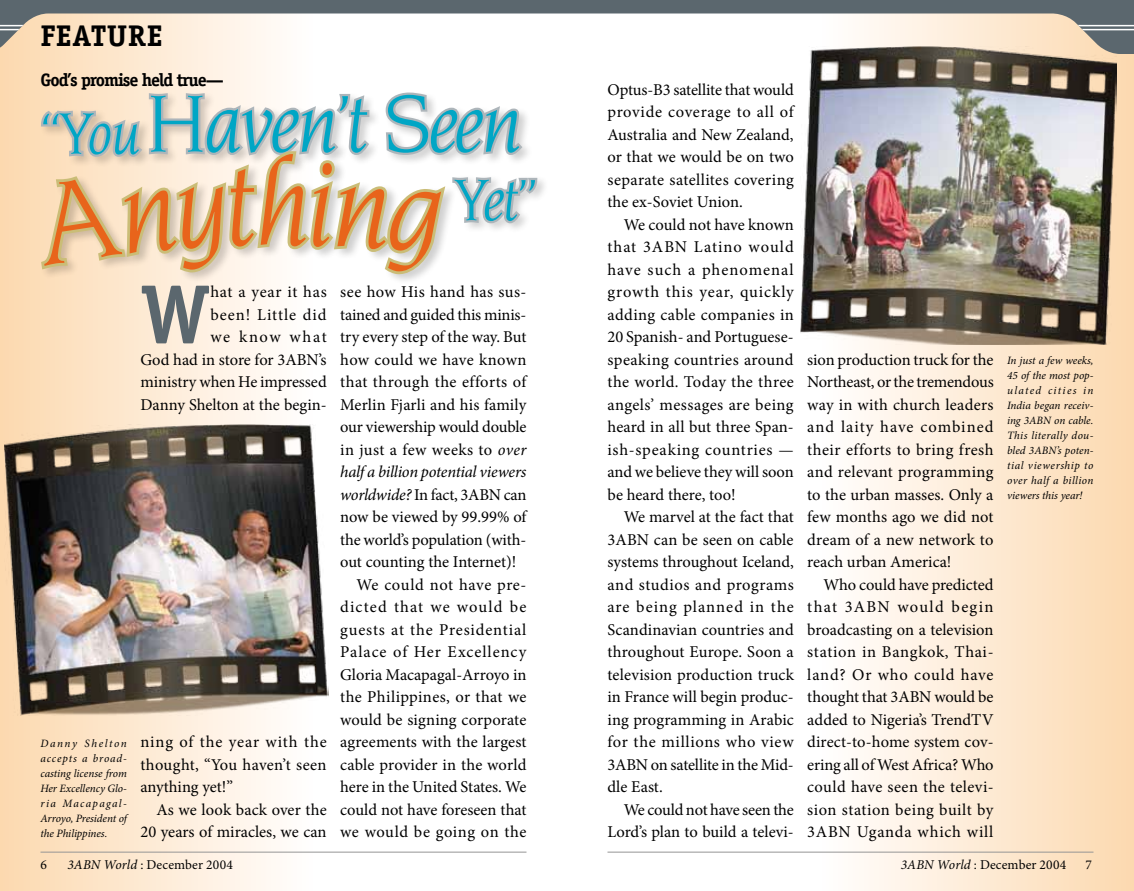
<style>
.page{position:relative;width:1134px;height:891px;background:#fff}
.page>*{position:absolute;margin:0;border:0;box-sizing:border-box;transform-origin:0 0}
.t1{font:italic 124.8px "Novarese LT";color:#e8641b}
.t2{font:italic 87px "Novarese LT";letter-spacing:-.04em;color:#00a6c5}
.t3{font:700 82.2px "Officina Serif";color:#5b676e}
.t4{font:italic 63px "Novarese LT";letter-spacing:-.065em;color:#00a6c5}
.t5{font:700 30px "Officina Serif";color:#000}
.t6{font:700 18px "Officina Serif";letter-spacing:-.06em;color:#000}
.t7{font:16.5px/22.5px "Minion Pro";letter-spacing:.005em;color:#000;text-align:justify}
.t8{font:16.5px "Minion Pro";letter-spacing:.03em;color:#000}
.t9{font:italic 16.5px "Minion Pro";letter-spacing:-.015em;color:#000}
.t10{font:16.5px "Minion Pro";letter-spacing:.05em;color:#000}
.t11{font:16.5px "Minion Pro";letter-spacing:.055em;color:#000}
.t12{font:16.5px "Minion Pro";letter-spacing:.025em;color:#000}
.t13{font:16.5px "Minion Pro";letter-spacing:.07em;color:#000}
.t14{font:13.5px "Minion Pro";letter-spacing:.01em;color:#000}
.t15{font:italic 11.25px/15px "Minion Pro";letter-spacing:.005em;color:#000;text-align:justify}
.s1{font-style:italic}
</style>
<div class="page">
<div style="left:807px;top:0;width:327px;height:891px;background:linear-gradient(to right,#fff,#fcd9af)"></div>
<div style="left:0;top:0;width:327px;height:891px;background:linear-gradient(to right,#fcd9af,#fff)"></div>
<svg style="left:0;top:0;width:1134px;height:54px"></svg>
<hr style="left:0;top:25px;width:1134px;height:1px;background:#fff">
<hr style="left:0;top:29px;width:1134px;height:1px;background:#fff">
<div style="left:451px;top:174px;width:99px;height:60px;background:#000;opacity:.19"></div>
<div style="left:39px;top:148px;width:417px;height:137px;background:#000;opacity:.19"></div>
<img style="left:4px;top:424px;width:324px;height:292px">
<img style="left:800px;top:46px;width:316px;height:299px">
<hr style="left:40px;top:852px;width:486px;height:1px;background:#959595">
<hr style="left:608px;top:852px;width:486px;height:1px;background:#959595">
<svg style="left:33px;top:90px;width:507px;height:188px"></svg>
<h3 class="t5" style="left:40px;top:17px;width:105px">Feature</h3>
<p class="t6" style="left:40px;top:69px;width:185px">God’s promise held true—</p>
<p class="t7" style="left:608px;top:78px;width:188px">Optus-B3 satellite that would provide coverage to all of Australia and New Zealand, or that we would be on two separate satellites covering the ex-Soviet Union.</p>
<p class="t7" style="left:608px;top:213px;width:188px;text-indent:16px">We could not have known that 3ABN Latino would have such a phenomenal growth this year, quickly adding cable companies in 20 Spanish- and Portuguese&shy;speaking countries around the world. Today the three angels’ messages are being heard in all but three Span&shy;ish-speaking countries — and we believe they will soon be heard there, too!</p>
<p class="t7" style="left:608px;top:506px;width:188px;text-indent:16px">We marvel at the fact that 3ABN can be seen on cable systems throughout Iceland, and studios and programs are being planned in the Scandinavian countries and throughout Europe. Soon a television production truck in France will begin produc&shy;ing programming in Arabic for the millions who view 3ABN on satellite in the Mid&shy;dle East.</p>
<p class="t7" style="left:608px;top:798px;width:188px;text-align:right">We could not have seen the<br>Lord’s plan to build a televi-</p>
<h2 class="t2" style="left:145px;top:75px;width:380px">Haven’t Seen</h2>
<h1 class="t1" style="left:256px;top:135px;width:58px">h</h1>
<h3 class="t4" style="left:40px;top:99px;width:103px">“You</h3>
<h3 class="t4" style="left:454px;top:165px;width:85px">Yet”</h3>
<p class="t7" style="left:140px;top:281px;width:188px;text-align:right">hat a year it has<br>been! Little did<br>we know what<br>God had in store for 3ABN’s ministry when He impressed<br>Danny Shelton at the begin-</p>
<p class="t12" style="left:340px;top:281px;width:188px">see how His hand has sus-</p>
<p class="t7" style="left:340px;top:303px;width:188px">tained and guided this minis-</p>
<p class="t7" style="left:340px;top:326px;width:188px">try every step of the way. But</p>
<p class="t7" style="left:340px;top:348px;width:188px">how could we have known</p>
<p class="t8" style="left:340px;top:371px;width:188px">that through the efforts of</p>
<p class="t7" style="left:340px;top:393px;width:188px">Merlin Fjarli and his family</p>
<p class="t7" style="left:340px;top:416px;width:188px">our viewership would double</p>
<p class="t7" style="left:340px;top:438px;width:188px">in just a few weeks to <span class="s1">over</span></p>
<p class="t9" style="left:340px;top:461px;width:188px">half a billion potential viewers</p>
<p class="t7" style="left:340px;top:483px;width:188px"><span class="s1">worldwide?</span> In fact, 3ABN can</p>
<p class="t7" style="left:340px;top:506px;width:188px">now be viewed by 99.99% of</p>
<p class="t7" style="left:340px;top:528px;width:188px">the world’s population (with-</p>
<p class="t7" style="left:340px;top:551px;width:178px">out counting the Internet)!</p>
<p class="t8" style="left:356px;top:573px;width:172px">We could not have pre-</p>
<p class="t13" style="left:340px;top:596px;width:188px">dicted that we would be</p>
<p class="t10" style="left:340px;top:618px;width:188px">guests at the Presidential</p>
<p class="t11" style="left:340px;top:641px;width:188px">Palace of Her Excellency</p>
<p class="t7" style="left:340px;top:663px;width:188px">Gloria Macapagal-Arroyo in</p>
<p class="t7" style="left:340px;top:686px;width:188px">the Philippines, or that we</p>
<p class="t7" style="left:340px;top:708px;width:188px">would be signing corporate</p>
<p class="t7" style="left:340px;top:731px;width:188px">agreements with the largest</p>
<p class="t7" style="left:340px;top:753px;width:188px">cable provider in the world</p>
<p class="t7" style="left:340px;top:776px;width:188px">here in the United States. We</p>
<p class="t7" style="left:340px;top:798px;width:188px">could not have foreseen that</p>
<p class="t8" style="left:340px;top:821px;width:188px">we would be going on the</p>
<h3 class="t3" style="left:140px;top:263px;width:72px">W</h3>
<p class="t7" style="left:807px;top:348px;width:188px">sion production truck for the Northeast, or the tremendous way in with church leaders and laity have combined their efforts to bring fresh and relevant programming to the urban masses. Only a few months ago we did not dream of a new network to reach urban America!</p>
<p class="t7" style="left:807px;top:573px;width:188px;text-indent:16px">Who could have predicted that 3ABN would begin broadcasting on a television station in Bangkok, Thai&shy;land? Or who could have thought that 3ABN would be added to Nigeria’s TrendTV direct-to-home system cov&shy;ering all of West Africa? Who could have seen the televi&shy;sion station being built by 3ABN Uganda which will</p>
<p class="t15" style="left:1007px;top:353px;width:88px">In just a few weeks, 45 of the most pop&shy;ulated cities in India began receiv&shy;ing 3ABN on cable.<br>This literally dou&shy;bled 3ABN’s poten&shy;tial viewership to over half a billion viewers this year!</p>
<p class="t7" style="left:140px;top:731px;width:188px">ning of the year with the thought, “You haven’t seen anything yet!”</p>
<p class="t7" style="left:140px;top:798px;width:188px;text-align:right">As we look back over the<br>20 years of miracles, we can</p>
<p class="t15" style="left:40px;top:736px;width:88px">Danny Shelton accepts a broad&shy;casting license from Her Excellency Glo&shy;ria Macapagal-Arroyo, President of the Philippines.</p>
<p class="t14" style="left:40px;top:855px;width:8px">6</p>
<p class="t14" style="left:68px;top:855px;width:167px"><span class="s1">3ABN World</span> : December 2004</p>
<p class="t14" style="left:901px;top:855px;width:167px"><span class="s1">3ABN World</span> : December 2004</p>
<p class="t14" style="left:1086px;top:855px;width:8px">7</p>
</div>
